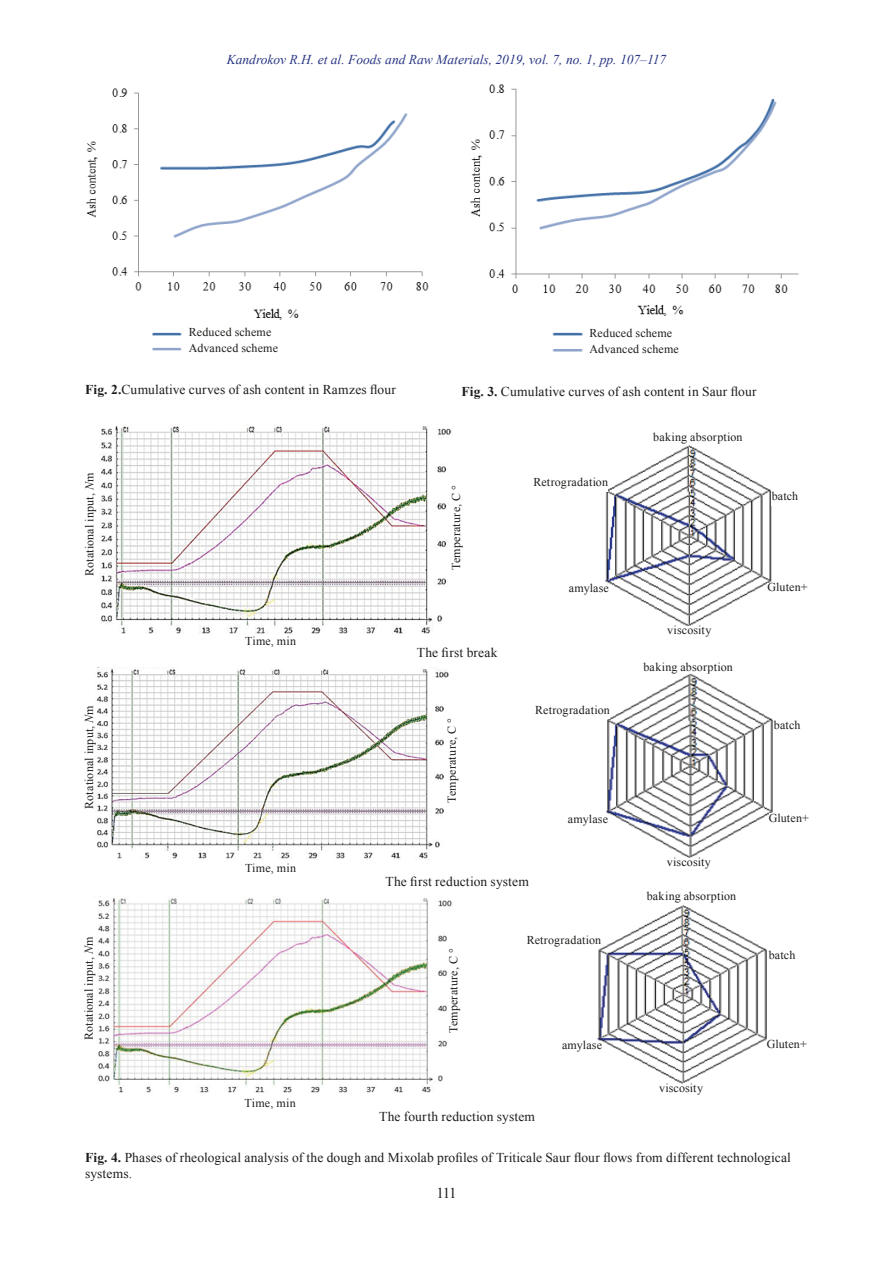
<style>
.page{position:relative;width:893px;height:1263px;background:#fff}
.page>*{position:absolute;margin:0;border:0;box-sizing:border-box;transform-origin:0 0}
.t1{font:15px "Times New Roman";color:#1d1d1b}
.t2{font:13.5px/16.2px "Times New Roman";letter-spacing:.01em;color:#1d1d1b}
.t3{font:italic 13.5px "Times New Roman";color:#283583}
.t4{font:12px/16.5px "Times New Roman";letter-spacing:.01em;color:#1d1d1b}
.s1{font-weight:700}
.s2{font-style:italic}
</style>
<div class="page">
<img style="left:470px;top:84px;width:329px;height:268px">
<img style="left:100px;top:425px;width:352px;height:209px">
<img style="left:605px;top:445px;width:167px;height:181px">
<img style="left:606px;top:673px;width:167px;height:185px">
<img style="left:98px;top:896px;width:354px;height:197px">
<img style="left:97px;top:668px;width:352px;height:192px">
<img style="left:597px;top:905px;width:170px;height:179px">
<img style="left:86px;top:88px;width:343px;height:263px">
<div style="left:514px;top:478px;width:94px;height:13px;background:#fff"></div>
<div style="left:551px;top:584px;width:58px;height:13px;background:#fff"></div>
<div style="left:767px;top:583px;width:45px;height:12px;background:#fff"></div>
<div style="left:516px;top:705px;width:94px;height:14px;background:#fff"></div>
<div style="left:551px;top:815px;width:57px;height:14px;background:#fff"></div>
<div style="left:769px;top:814px;width:44px;height:12px;background:#fff"></div>
<div style="left:508px;top:935px;width:93px;height:13px;background:#fff"></div>
<div style="left:545px;top:1041px;width:57px;height:14px;background:#fff"></div>
<div style="left:584px;top:328px;width:164px;height:30px;background:#fff"></div>
<div style="left:183px;top:327px;width:164px;height:30px;background:#fff"></div>
<p class="t3" style="left:227px;top:50px;width:441px">Kandrokov R.H. et al. Foods and Raw Materials, 2019, vol. 7, no. 1, pp. 107–117</p>
<p class="t4" style="left:189px;top:323px;width:91px">Reduced scheme<br>Advanced scheme</p>
<p class="t2" style="left:85px;top:381px;width:312px"><span class="s1">Fig. 2.</span>Cumulative curves of ash content in Ramzes flour</p>
<p class="t2" style="left:461px;top:383px;width:297px"><span class="s1">Fig. 3.</span> Cumulative curves of ash content in Saur flour</p>
<p class="t4" style="left:590px;top:324px;width:91px">Reduced scheme<br>Advanced scheme</p>
<p class="t4" style="left:81px;top:576px;width:105px;rotate:-90deg">Rotational input, <span class="s2">N</span>m</p>
<p class="t4" style="left:81px;top:809px;width:105px;rotate:-90deg">Rotational input, <span class="s2">N</span>m</p>
<p class="t4" style="left:80px;top:1040px;width:105px;rotate:-90deg">Rotational input, <span class="s2">N</span>m</p>
<p class="t4" style="left:245px;top:633px;width:53px">Time, min</p>
<p class="t4" style="left:245px;top:859px;width:53px">Time, min</p>
<p class="t4" style="left:245px;top:1094px;width:53px">Time, min</p>
<p class="t4" style="left:448px;top:570px;width:86px;rotate:-90deg">Temperature, C °</p>
<p class="t2" style="left:417px;top:644px;width:82px">The first break</p>
<p class="t4" style="left:443px;top:803px;width:86px;rotate:-90deg">Temperature, C °</p>
<p class="t4" style="left:533px;top:473px;width:76px">Retrogradation</p>
<p class="t4" style="left:569px;top:579px;width:42px">amylase</p>
<p class="t4" style="left:535px;top:701px;width:76px">Retrogradation</p>
<p class="t4" style="left:568px;top:811px;width:42px">amylase</p>
<p class="t2" style="left:385px;top:873px;width:145px">The first reduction system</p>
<p class="t4" style="left:445px;top:1033px;width:86px;rotate:-90deg">Temperature, C °</p>
<p class="t4" style="left:527px;top:931px;width:76px">Retrogradation</p>
<p class="t4" style="left:562px;top:1037px;width:42px">amylase</p>
<p class="t2" style="left:379px;top:1108px;width:157px">The fourth reduction system</p>
<p class="t4" style="left:653px;top:429px;width:91px">baking absorption</p>
<p class="t4" style="left:772px;top:487px;width:28px">batch</p>
<p class="t4" style="left:667px;top:622px;width:46px">viscosity</p>
<p class="t4" style="left:643px;top:658px;width:91px">baking absorption</p>
<p class="t4" style="left:767px;top:579px;width:42px">Gluten+</p>
<p class="t4" style="left:774px;top:716px;width:28px">batch</p>
<p class="t4" style="left:667px;top:854px;width:46px">viscosity</p>
<p class="t4" style="left:647px;top:887px;width:91px">baking absorption</p>
<p class="t4" style="left:769px;top:809px;width:42px">Gluten+</p>
<p class="t4" style="left:769px;top:946px;width:28px">batch</p>
<p class="t4" style="left:659px;top:1079px;width:46px">viscosity</p>
<p class="t4" style="left:767px;top:1036px;width:42px">Gluten+</p>
<p class="t2" style="left:85px;top:1149px;width:707px"><span class="s1">Fig. 4.</span> Phases of rheological analysis of the dough and Mixolab profiles of Triticale Saur flour flows from different technological systems.</p>
<p class="t1" style="left:436px;top:1183px;width:22px">111</p>
</div>
